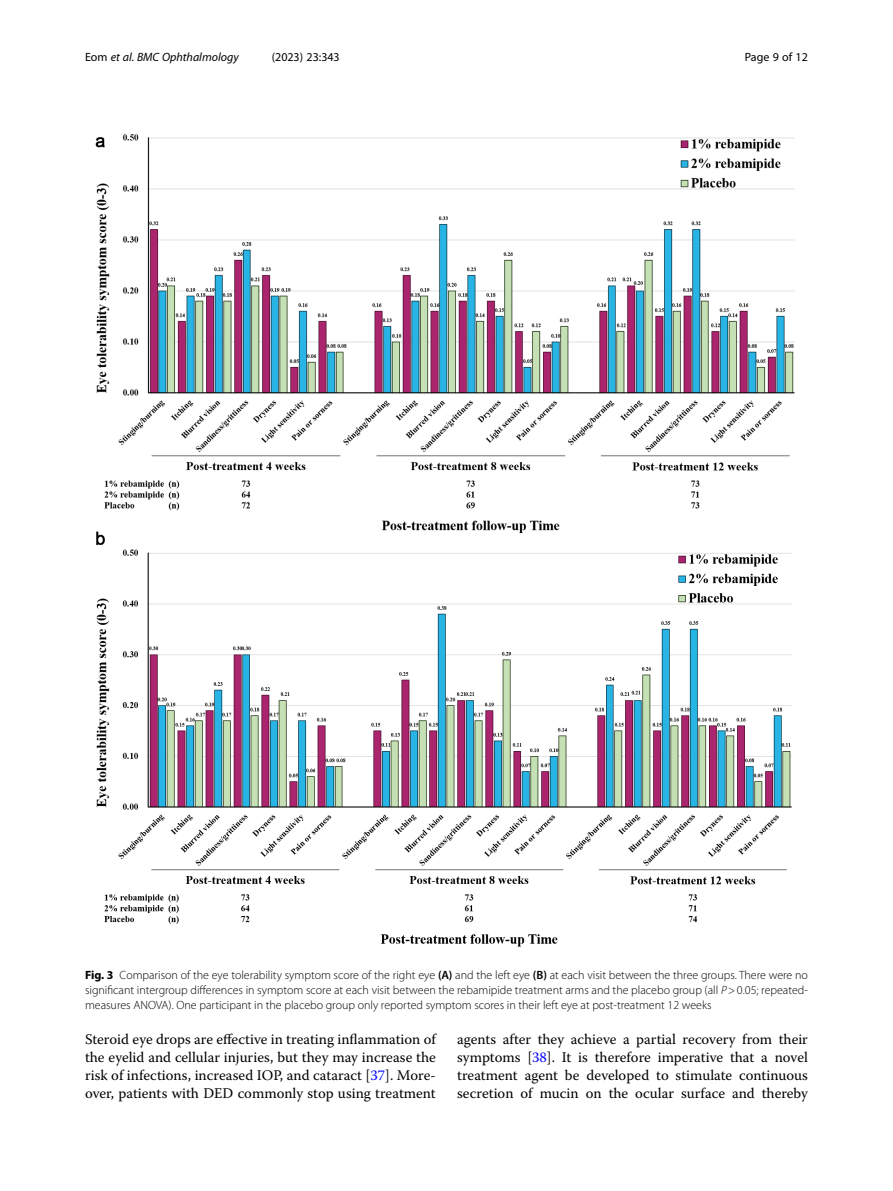
<style>
.page{position:relative;width:893px;height:1191px;background:#fff}
.page>*{position:absolute;margin:0;border:0;box-sizing:border-box;transform-origin:0 0}
.Body_Text_Indent{font:14.7px/18px "Warnock Pro";color:#000;text-align:justify}
.Figure_Caption{font:300 12px/15px "Myriad Pro";color:#000;text-align:justify}
.t1{font:italic 12px "Myriad Pro";color:#000}
.t2{font:12px "Myriad Pro";color:#000}
.s1{font-style:normal}
.s2{font-weight:700}
.s3{font-weight:600}
.s4{font-style:italic}
.s5{color:#00f}
</style>
<div class="page">
<img style="left:95px;top:134px;width:700px;height:813px">
<p class="t1" style="left:85px;top:50px;width:155px"><span class="s1">Eom</span> et al. BMC Ophthalmology</p>
<p class="t2" style="left:272px;top:50px;width:70px">(2023) 23:343</p>
<p class="t2" style="left:745px;top:50px;width:65px">Page 9 of 12</p>
<p class="Figure_Caption" style="left:85px;top:967px;width:724px"><span class="s2">Fig. 3</span> Comparison of the eye tolerability symptom score of the right eye <span class="s3">(A)</span> and the left eye <span class="s3">(B)</span> at each visit between the three groups. There were no significant intergroup differences in symptom score at each visit between the rebamipide treatment arms and the placebo group (all <span class="s4">P</span>&gt;0.05; repeated&shy;measures ANOVA). One participant in the placebo group only reported symptom scores in their left eye at post-treatment 12 weeks</p>
<p class="Body_Text_Indent" style="left:85px;top:1030px;width:352px">Steroid eye drops are effective in treating inflammation of the eyelid and cellular injuries, but they may increase the risk of infections, increased IOP, and cataract [<span class="s5">37</span>]. More&shy;over, patients with DED commonly stop using treatment</p>
<p class="Body_Text_Indent" style="left:457px;top:1030px;width:352px">agents after they achieve a partial recovery from their symptoms [<span class="s5">38</span>]. It is therefore imperative that a novel treatment agent be developed to stimulate continuous secretion of mucin on the ocular surface and thereby</p>
</div>
